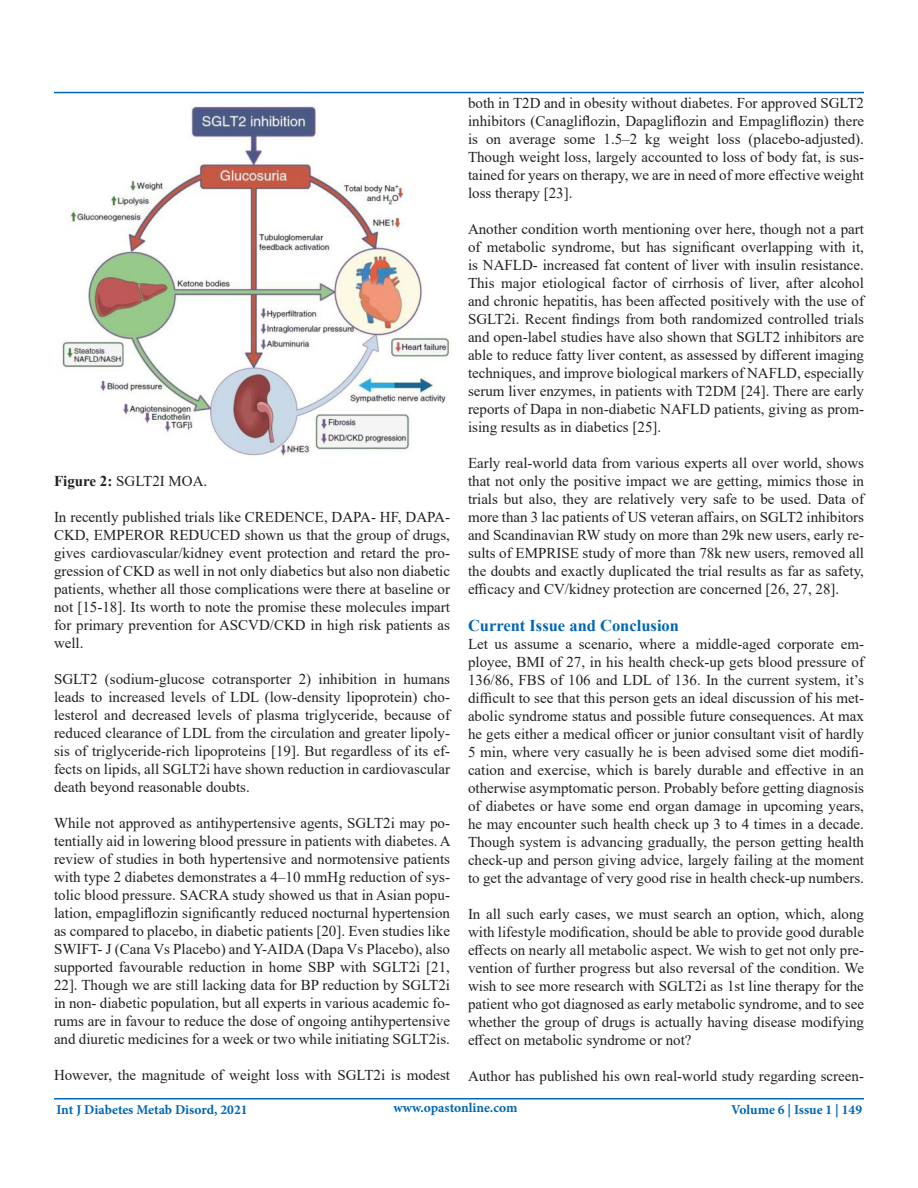
<style>
.page{position:relative;width:918px;height:1188px;background:#fff}
.page>*{position:absolute;margin:0;border:0;box-sizing:border-box;transform-origin:0 0}
.t1{font:700 16.5px "Times New Roman";color:#0166b3}
.t2{font:15px/18px "Times New Roman";color:#231f20;text-align:justify}
.t3{font:700 13.5px "Minion Pro";color:#0166b3}
.s1{font-weight:700}
</style>
<div class="page">
<hr style="left:54px;top:92px;width:810px;height:1px;background:#0166b3">
<hr style="left:54px;top:1098px;width:810px;height:2px;background:#0166b3">
<img style="left:62px;top:106px;width:388px;height:350px">
<p class="t2" style="left:54px;top:471px;width:155px"><span class="s1">Figure 2:</span> SGLT2I MOA.</p>
<p class="t2" style="left:54px;top:507px;width:398px">In recently published trials like CREDENCE, DAPA- HF, DAPA-CKD, EMPEROR REDUCED shown us that the group of drugs, gives cardiovascular/kidney event protection and retard the pro&shy;gression of CKD as well in not only diabetics but also non diabetic patients, whether all those complications were there at baseline or not [15-18]. Its worth to note the promise these molecules impart for primary prevention for ASCVD/CKD in high risk patients as well.</p>
<p class="t2" style="left:54px;top:669px;width:398px">SGLT2 (sodium-glucose cotransporter 2) inhibition in humans leads to increased levels of LDL (low-density lipoprotein) cho&shy;lesterol and decreased levels of plasma triglyceride, because of reduced clearance of LDL from the circulation and greater lipoly&shy;sis of triglyceride-rich lipoproteins [19]. But regardless of its ef&shy;fects on lipids, all SGLT2i have shown reduction in cardiovascular death beyond reasonable doubts.</p>
<p class="t2" style="left:54px;top:813px;width:398px">While not approved as antihypertensive agents, SGLT2i may po&shy;tentially aid in lowering blood pressure in patients with diabetes. A review of studies in both hypertensive and normotensive patients with type 2 diabetes demonstrates a 4–10 mmHg reduction of sys&shy;tolic blood pressure. SACRA study showed us that in Asian popu&shy;lation, empagliflozin significantly reduced nocturnal hypertension as compared to placebo, in diabetic patients [20]. Even studies like SWIFT- J (Cana Vs Placebo) and Y-AIDA (Dapa Vs Placebo), also supported favourable reduction in home SBP with SGLT2i [21, 22]. Though we are still lacking data for BP reduction by SGLT2i in non- diabetic population, but all experts in various academic fo&shy;rums are in favour to reduce the dose of ongoing antihypertensive and diuretic medicines for a week or two while initiating SGLT2is.</p>
<p class="t2" style="left:54px;top:1065px;width:398px">However, the magnitude of weight loss with SGLT2i is modest</p>
<p class="t2" style="left:468px;top:93px;width:398px">both in T2D and in obesity without diabetes. For approved SGLT2 inhibitors (Canagliflozin, Dapagliflozin and Empagliflozin) there is on average some 1.5–2 kg weight loss (placebo-adjusted).<br>Though weight loss, largely accounted to loss of body fat, is sus&shy;tained for years on therapy, we are in need of more effective weight loss therapy [23].</p>
<p class="t2" style="left:468px;top:219px;width:398px">Another condition worth mentioning over here, though not a part of metabolic syndrome, but has significant overlapping with it, is NAFLD- increased fat content of liver with insulin resistance.<br>This major etiological factor of cirrhosis of liver, after alcohol and chronic hepatitis, has been affected positively with the use of SGLT2i. Recent findings from both randomized controlled trials and open-label studies have also shown that SGLT2 inhibitors are able to reduce fatty liver content, as assessed by different imaging techniques, and improve biological markers of NAFLD, especially serum liver enzymes, in patients with T2DM [24]. There are early reports of Dapa in non-diabetic NAFLD patients, giving as prom&shy;ising results as in diabetics [25].</p>
<p class="t2" style="left:468px;top:453px;width:398px">Early real-world data from various experts all over world, shows that not only the positive impact we are getting, mimics those in trials but also, they are relatively very safe to be used. Data of more than 3 lac patients of US veteran affairs, on SGLT2 inhibitors and Scandinavian RW study on more than 29k new users, early re&shy;sults of EMPRISE study of more than 78k new users, removed all the doubts and exactly duplicated the trial results as far as safety, efficacy and CV/kidney protection are concerned [26, 27, 28].</p>
<p class="t1" style="left:468px;top:614px;width:213px">Current Issue and Conclusion</p>
<p class="t2" style="left:468px;top:635px;width:398px">Let us assume a scenario, where a middle-aged corporate em&shy;ployee, BMI of 27, in his health check-up gets blood pressure of 136/86, FBS of 106 and LDL of 136. In the current system, it’s difficult to see that this person gets an ideal discussion of his met&shy;abolic syndrome status and possible future consequences. At max he gets either a medical officer or junior consultant visit of hardly 5 min, where very casually he is been advised some diet modifi&shy;cation and exercise, which is barely durable and effective in an otherwise asymptomatic person. Probably before getting diagnosis of diabetes or have some end organ damage in upcoming years, he may encounter such health check up 3 to 4 times in a decade.<br>Though system is advancing gradually, the person getting health check-up and person giving advice, largely failing at the moment to get the advantage of very good rise in health check-up numbers.</p>
<p class="t2" style="left:468px;top:905px;width:398px">In all such early cases, we must search an option, which, along with lifestyle modification, should be able to provide good durable effects on nearly all metabolic aspect. We wish to get not only pre&shy;vention of further progress but also reversal of the condition. We wish to see more research with SGLT2i as 1st line therapy for the patient who got diagnosed as early metabolic syndrome, and to see whether the group of drugs is actually having disease modifying effect on metabolic syndrome or not?</p>
<p class="t2" style="left:468px;top:1067px;width:397px">Author has published his own real-world study regarding screen-</p>
<p class="t3" style="left:56px;top:1100px;width:193px">Int J Diabetes Metab Disord, 2021</p>
<p class="t3" style="left:393px;top:1099px;width:126px">www.opastonline.com</p>
<p class="t3" style="left:731px;top:1100px;width:133px">Volume 6 | Issue 1 | 149</p>
</div>
